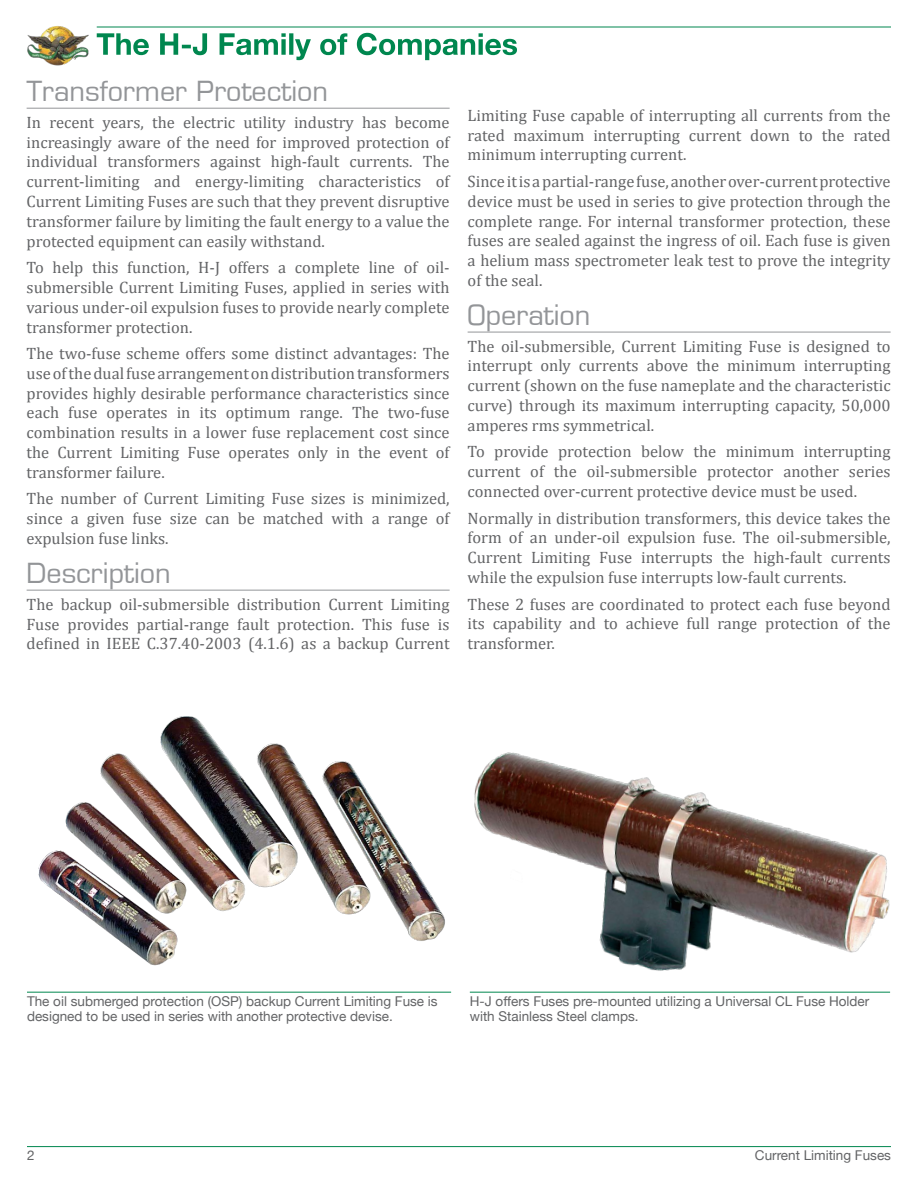
<style>
.page{position:relative;width:918px;height:1188px;background:#fff}
.page>*{position:absolute;margin:0;border:0;box-sizing:border-box;transform-origin:0 0}
.t1{font:27px "Eurostile";color:#939598}
.t2{font:16.5px/19.8px "Cambria";color:#636466;text-align:justify}
.t3{font:13.5px/15px "Helvetica Neue";color:#636466}
</style>
<div class="page">
<hr style="left:27px;top:1146px;width:864px;height:1px;background:#00874f">
<svg style="left:97px;top:33px;width:420px;height:27px"></svg>
<img style="left:27px;top:26px;width:62px;height:40px">
<hr style="left:97px;top:27px;width:794px;height:1px;background:#00874f">
<hr style="left:27px;top:108px;width:423px;height:1px;background:#939598">
<hr style="left:27px;top:590px;width:423px;height:1px;background:#939598">
<hr style="left:468px;top:332px;width:423px;height:1px;background:#939598">
<img style="left:38px;top:716px;width:407px;height:250px">
<hr style="left:27px;top:992px;width:424px;height:1px;background:#00874f">
<img style="left:471px;top:752px;width:420px;height:241px">
<hr style="left:470px;top:992px;width:420px;height:1px;background:#00874f">
<h1 class="t1" style="left:27px;top:75px;width:303px">Transformer Protection</h1>
<p class="t2" style="left:27px;top:112px;width:425px">In recent years, the electric utility industry has become increasingly aware of the need for improved protection of individual transformers against high-fault currents. The current-limiting and energy-limiting characteristics of Current Limiting Fuses are such that they prevent disruptive transformer failure by limiting the fault energy to a value the protected equipment can easily withstand.</p>
<p class="t2" style="left:27px;top:258px;width:425px">To help this function, H-J offers a complete line of oil&shy;submersible Current Limiting Fuses, applied in series with various under-oil expulsion fuses to provide nearly complete transformer protection.</p>
<p class="t2" style="left:27px;top:344px;width:425px">The two-fuse scheme offers some distinct advantages: The use of the dual fuse arrangement on distribution transformers provides highly desirable performance characteristics since each fuse operates in its optimum range. The two-fuse combination results in a lower fuse replacement cost since the Current Limiting Fuse operates only in the event of transformer failure.</p>
<p class="t2" style="left:27px;top:489px;width:425px">The number of Current Limiting Fuse sizes is minimized, since a given fuse size can be matched with a range of expulsion fuse links.</p>
<h1 class="t1" style="left:27px;top:557px;width:146px">Description</h1>
<p class="t2" style="left:27px;top:594px;width:425px">The backup oil-submersible distribution Current Limiting Fuse provides partial-range fault protection. This fuse is defined in IEEE C.37.40-2003 (4.1.6) as a backup Current</p>
<p class="t2" style="left:468px;top:105px;width:425px">Limiting Fuse capable of interrupting all currents from the rated maximum interrupting current down to the rated minimum interrupting current.</p>
<p class="t2" style="left:468px;top:171px;width:425px">Since it is a partial-range fuse, another over-current protective device must be used in series to give protection through the complete range. For internal transformer protection, these fuses are sealed against the ingress of oil. Each fuse is given a helium mass spectrometer leak test to prove the integrity of the seal.</p>
<h1 class="t1" style="left:468px;top:299px;width:124px">Operation</h1>
<p class="t2" style="left:468px;top:336px;width:425px">The oil-submersible, Current Limiting Fuse is designed to interrupt only currents above the minimum interrupting current (shown on the fuse nameplate and the characteristic curve) through its maximum interrupting capacity, 50,000 amperes rms symmetrical.</p>
<p class="t2" style="left:468px;top:442px;width:425px">To provide protection below the minimum interrupting current of the oil-submersible protector another series connected over-current protective device must be used.</p>
<p class="t2" style="left:468px;top:508px;width:425px">Normally in distribution transformers, this device takes the form of an under-oil expulsion fuse. The oil-submersible, Current Limiting Fuse interrupts the high-fault currents while the expulsion fuse interrupts low-fault currents.</p>
<p class="t2" style="left:468px;top:594px;width:425px">These 2 fuses are coordinated to protect each fuse beyond its capability and to achieve full range protection of the transformer.</p>
<p class="t3" style="left:27px;top:993px;width:412px">The oil submerged protection (OSP) backup Current Limiting Fuse is designed to be used in series with another protective devise.</p>
<p class="t3" style="left:470px;top:993px;width:401px">H-J offers Fuses pre-mounted utilizing a Universal CL Fuse Holder with Stainless Steel clamps.</p>
<p class="t3" style="left:27px;top:1148px;width:9px">2</p>
<p class="t3" style="left:755px;top:1148px;width:138px">Current Limiting Fuses</p>
</div>
